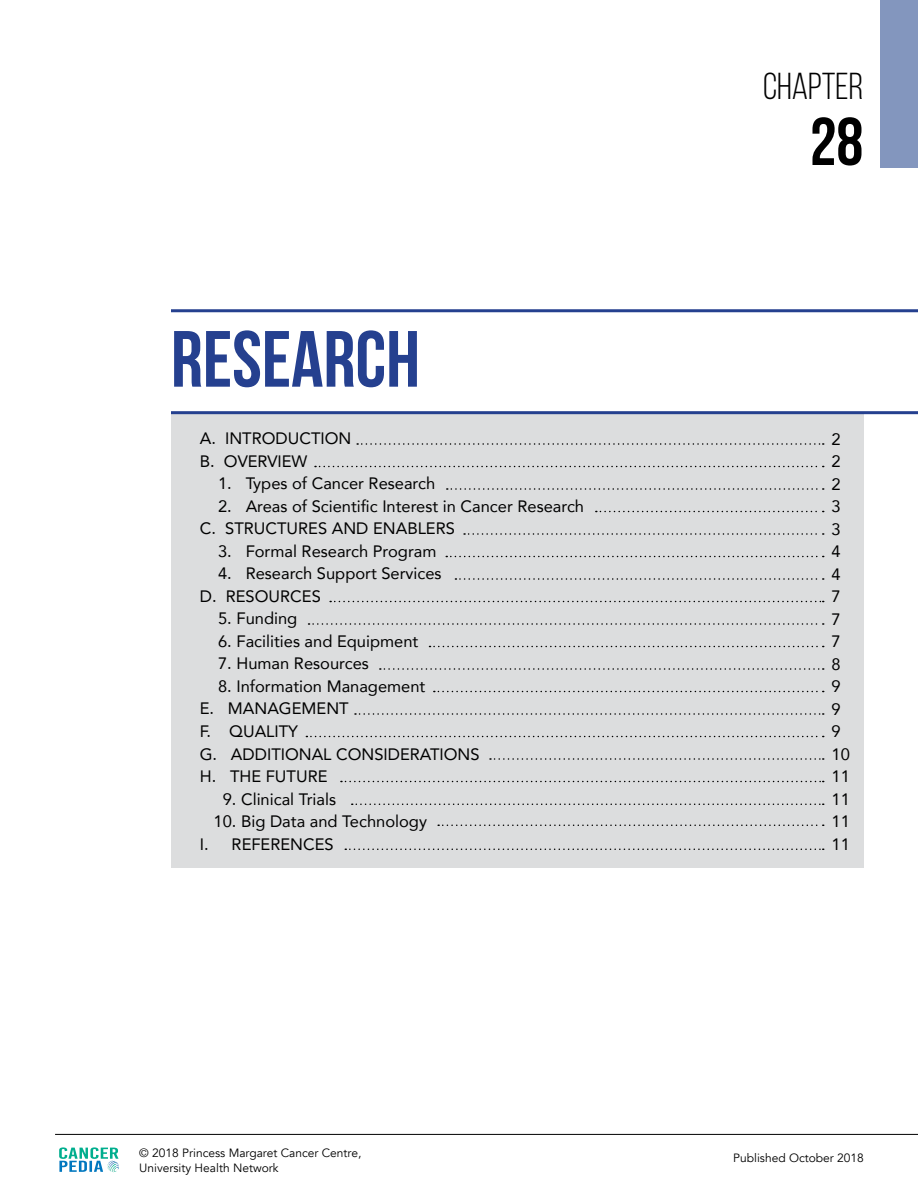
<style>
.page{position:relative;width:918px;height:1188px;background:#fff}
.page>*{position:absolute;margin:0;border:0;box-sizing:border-box;transform-origin:0 0}
.t1{font:700 79.5px "Bebas Neue";color:#25408f}
.t2{font:700 67.5px "Bebas Neue";color:#000}
.t3{font:37.5px "Bebas Neue";color:#000}
.t4{font:16.5px/22.5px "Avenir";color:#000}
.t5{font:12px/14.4px "Avenir";color:#000}
</style>
<div class="page">
<div style="left:172px;top:413px;width:692px;height:455px;background:#dcddde"></div>
<hr style="left:171px;top:411px;width:747px;height:3px;background:#25408f">
<hr style="left:171px;top:309px;width:747px;height:3px;background:#25408f">
<hr style="left:55px;top:1134px;width:863px;height:1px;background:#000">
<svg style="left:59px;top:1147px;width:60px;height:25px"></svg>
<svg style="left:357px;top:443px;width:467px;height:2px"></svg>
<svg style="left:309px;top:623px;width:515px;height:2px"></svg>
<svg style="left:464px;top:533px;width:360px;height:2px"></svg>
<svg style="left:447px;top:488px;width:377px;height:2px"></svg>
<svg style="left:380px;top:668px;width:444px;height:2px"></svg>
<svg style="left:352px;top:804px;width:472px;height:1px"></svg>
<svg style="left:455px;top:578px;width:369px;height:2px"></svg>
<svg style="left:306px;top:736px;width:518px;height:1px"></svg>
<svg style="left:490px;top:758px;width:334px;height:2px"></svg>
<svg style="left:315px;top:466px;width:509px;height:1px"></svg>
<svg style="left:430px;top:646px;width:394px;height:1px"></svg>
<svg style="left:446px;top:556px;width:378px;height:1px"></svg>
<svg style="left:355px;top:713px;width:469px;height:2px"></svg>
<svg style="left:345px;top:849px;width:479px;height:1px"></svg>
<svg style="left:596px;top:511px;width:228px;height:1px"></svg>
<svg style="left:434px;top:691px;width:390px;height:1px"></svg>
<svg style="left:438px;top:825px;width:386px;height:1px"></svg>
<svg style="left:330px;top:601px;width:494px;height:1px"></svg>
<svg style="left:341px;top:781px;width:483px;height:1px"></svg>
<div style="left:881px;top:0;width:37px;height:167px;background:#8396be"></div>
<h1 class="t1" style="left:171px;top:316px;width:251px">RESEARCH</h1>
<p class="t4" style="left:200px;top:427px;width:153px">A. INTRODUCTION<br>B. OVERVIEW</p>
<p class="t4" style="left:218px;top:472px;width:219px">1. Types of Cancer Research</p>
<p class="t4" style="left:200px;top:494px;width:386px;text-indent:18px">2. Areas of Scientific Interest in Cancer Research<br>C. STRUCTURES AND ENABLERS</p>
<p class="t4" style="left:218px;top:539px;width:220px">3. Formal Research Program</p>
<p class="t4" style="left:200px;top:562px;width:243px;text-indent:18px">4. Research Support Services<br>D. RESOURCES</p>
<p class="t4" style="left:218px;top:607px;width:81px">5. Funding</p>
<p class="t4" style="left:218px;top:630px;width:202px">6. Facilities and Equipment</p>
<p class="t4" style="left:218px;top:652px;width:152px">7. Human Resources</p>
<p class="t4" style="left:200px;top:675px;width:281px;text-indent:18px">8. Information Management<br>E. MANAGEMENT<br>F. QUALITY<br>G. ADDITIONAL CONSIDERATIONS<br>H. THE FUTURE</p>
<p class="t4" style="left:223px;top:787px;width:115px">9. Clinical Trials</p>
<p class="t4" style="left:200px;top:810px;width:229px;text-indent:14px">10. Big Data and Technology<br>I. REFERENCES</p>
<h3 class="t3" style="left:763px;top:66px;width:102px">CHAPTER</h3>
<h2 class="t2" style="left:810px;top:105px;width:55px">28</h2>
<p class="t4" style="left:832px;top:427px;width:20px">2<br>2<br>2<br>3<br>3<br>4<br>4<br>7<br>7<br>7<br>8<br>9<br>9<br>9<br>10<br>11<br>11<br>11<br>11</p>
<p class="t5" style="left:139px;top:1146px;width:224px">© 2018 Princess Margaret Cancer Centre,<br>University Health Network</p>
<p class="t5" style="left:733px;top:1151px;width:132px">Published October 2018</p>
</div>
